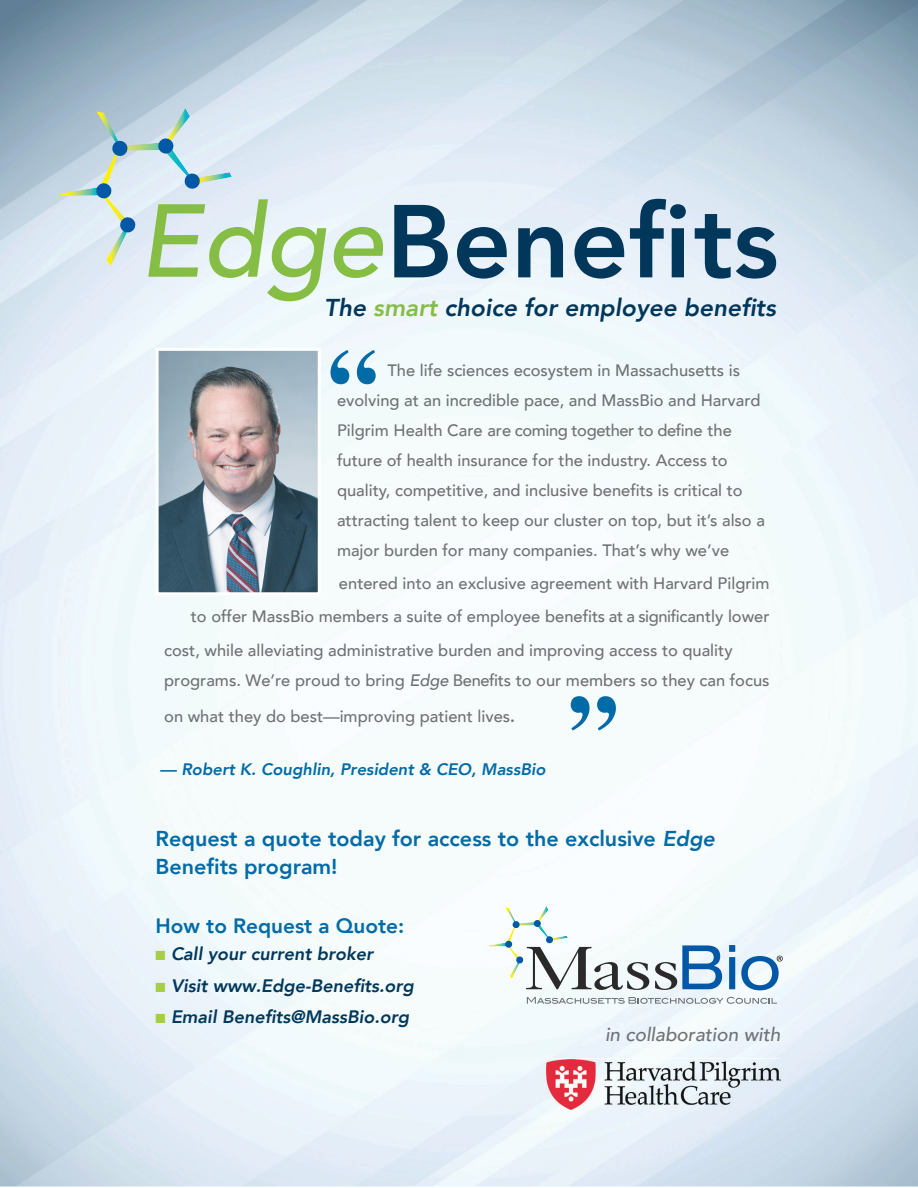
<style>
.page{position:relative;width:918px;height:1188px;background:#fff}
.page>*{position:absolute;margin:0;border:0;box-sizing:border-box;transform-origin:0 0}
.t1{font:800 102.3px "Avenir";color:#00375b}
.t2{font:italic 800 24.3px "Avenir";color:#00375b}
.t3{font:800 21.45px/27.9px "Avenir";color:#006ba6}
.t4{font:800 20.7px "Avenir";color:#006ba6}
.t5{font:italic 500 19.05px "Avenir";color:#6f7174}
.t6{font:italic 800 18px "Avenir";color:#00375b}
.t7{font:italic 800 16.65px "Avenir";color:#006ba6}
.t8{font:500 16.5px/30px "Avenir";color:#6f7174}
.s1{font-weight:500;font-style:italic;color:#86bd45}
.s2{color:#86bd45}
.s3{font-style:italic}
.s4{font-weight:800}
.s5{color:#a5ce43}
</style>
<div class="page">
<img style="left:0;top:0;width:918px;height:1186px">
<svg style="left:59px;top:108px;width:173px;height:158px"></svg>
<img style="left:547px;top:1060px;width:234px;height:49px">
<svg style="left:527px;top:997px;width:250px;height:7px"></svg>
<svg style="left:488px;top:906px;width:161px;height:84px"></svg>
<svg style="left:655px;top:945px;width:67px;height:45px"></svg>
<svg style="left:729px;top:945px;width:6px;height:44px"></svg>
<svg style="left:741px;top:956px;width:42px;height:34px"></svg>
<img style="left:160px;top:352px;width:157px;height:239px">
<div style="left:156px;top:348px;width:165px;height:247px;border:3px solid #fff"></div>
<svg style="left:330px;top:350px;width:19px;height:34px"></svg>
<svg style="left:357px;top:350px;width:19px;height:34px"></svg>
<svg style="left:597px;top:696px;width:19px;height:35px"></svg>
<svg style="left:571px;top:696px;width:19px;height:35px"></svg>
<h1 class="t1" style="left:139px;top:182px;width:641px"><span class="s1">Edge</span>Benefits</h1>
<h2 class="t2" style="left:324px;top:298px;width:453px">The <span class="s2">smart</span> choice for employee benefits</h2>
<p class="t8" style="left:337px;top:355px;width:429px;text-indent:50px">The life sciences ecosystem in Massachusetts is evolving at an incredible pace, and MassBio and Harvard Pilgrim Health Care are coming together to defi ne the future of health insurance for the industry. Access to quality, competitive, and inclusive benefi ts is critical to attracting talent to keep our cluster on top, but it’s also a major burden for many companies. That’s why we’ve</p>
<p class="t8" style="left:339px;top:568px;width:432px">entered into an exclusive agreement with Harvard Pilgrim</p>
<p class="t8" style="left:191px;top:601px;width:580px">to offer MassBio members a suite of employee benefi ts at a significantly lower</p>
<p class="t8" style="left:164px;top:635px;width:570px">cost, while alleviating administrative burden and improving access to quality</p>
<p class="t8" style="left:164px;top:662px;width:607px;line-height:35.4px">programs. We’re proud to bring <span class="s3">Edge</span> Benefi ts to our members so they can focus on what they do best—improving patient lives<span class="s4">.</span></p>
<p class="t7" style="left:160px;top:762px;width:387px">— Robert K. Coughlin, President &amp; CEO, MassBio</p>
<h3 class="t3" style="left:156px;top:824px;width:561px">Request a quote today for access to the exclusive <span class="s3">Edge<br></span>Benefits program!</h3>
<p class="t4" style="left:156px;top:910px;width:250px">How to Request a Quote:</p>
<p class="t6" style="left:156px;top:946px;width:219px"><span class="s5">■</span> Call your current broker</p>
<p class="t6" style="left:156px;top:975px;width:260px"><span class="s5">■</span> Visit www.Edge-Benefits.org</p>
<p class="t6" style="left:156px;top:1006px;width:255px"><span class="s5">■</span> Email Benefits@MassBio.org</p>
<p class="t5" style="left:605px;top:1027px;width:177px">in collaboration with</p>
</div>
